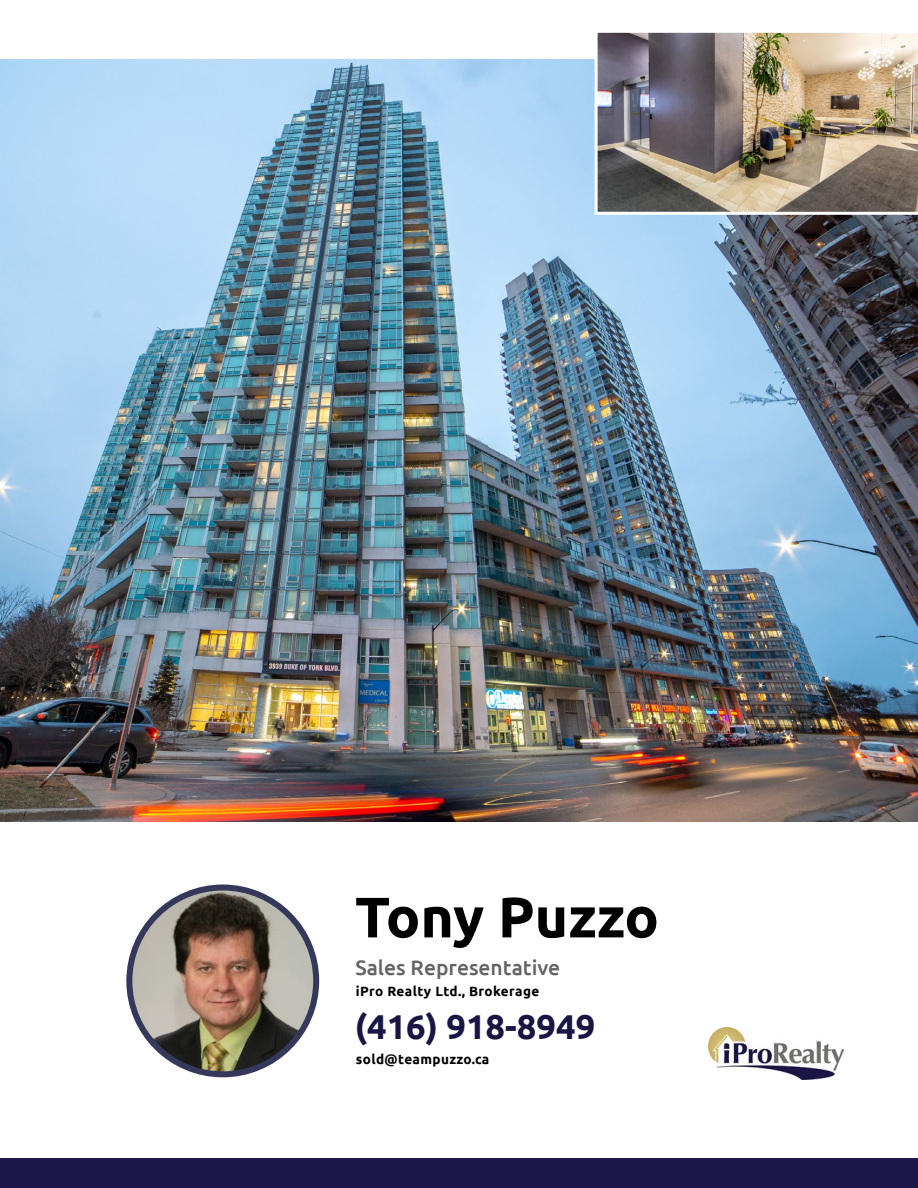
<style>
.page{position:relative;width:918px;height:1188px;background:#fff}
.page>*{position:absolute;margin:0;border:0;box-sizing:border-box;transform-origin:0 0}
.t1{font:700 57px "Ubuntu";color:#000}
.t2{font:700 34.5px "Ubuntu";color:#1a1644}
.t3{font:500 21px "Ubuntu";color:#636466}
.t4{font:700 13.5px "Ubuntu";letter-spacing:.03em;color:#000}
</style>
<div class="page">
<img style="left:709px;top:1027px;width:134px;height:52px">
<img style="left:129px;top:888px;width:187px;height:186px;border-radius:93px">
<div style="left:126px;top:885px;width:193px;height:192px;border:6px solid #35375b;border-radius:50%"></div>
<div style="left:0;top:1159px;width:918px;height:29px;background:#1d184b"></div>
<img style="left:0;top:59px;width:918px;height:763px">
<img style="left:595px;top:32px;width:323px;height:183px">
<h1 class="t1" style="left:355px;top:883px;width:305px">Tony Puzzo</h1>
<h3 class="t3" style="left:355px;top:955px;width:206px">Sales Representative</h3>
<h2 class="t2" style="left:355px;top:1005px;width:242px">(416) 918-8949</h2>
<p class="t4" style="left:356px;top:983px;width:185px">iPro Realty Ltd., Brokerage</p>
<p class="t4" style="left:356px;top:1051px;width:135px">sold@teampuzzo.ca</p>
</div>
